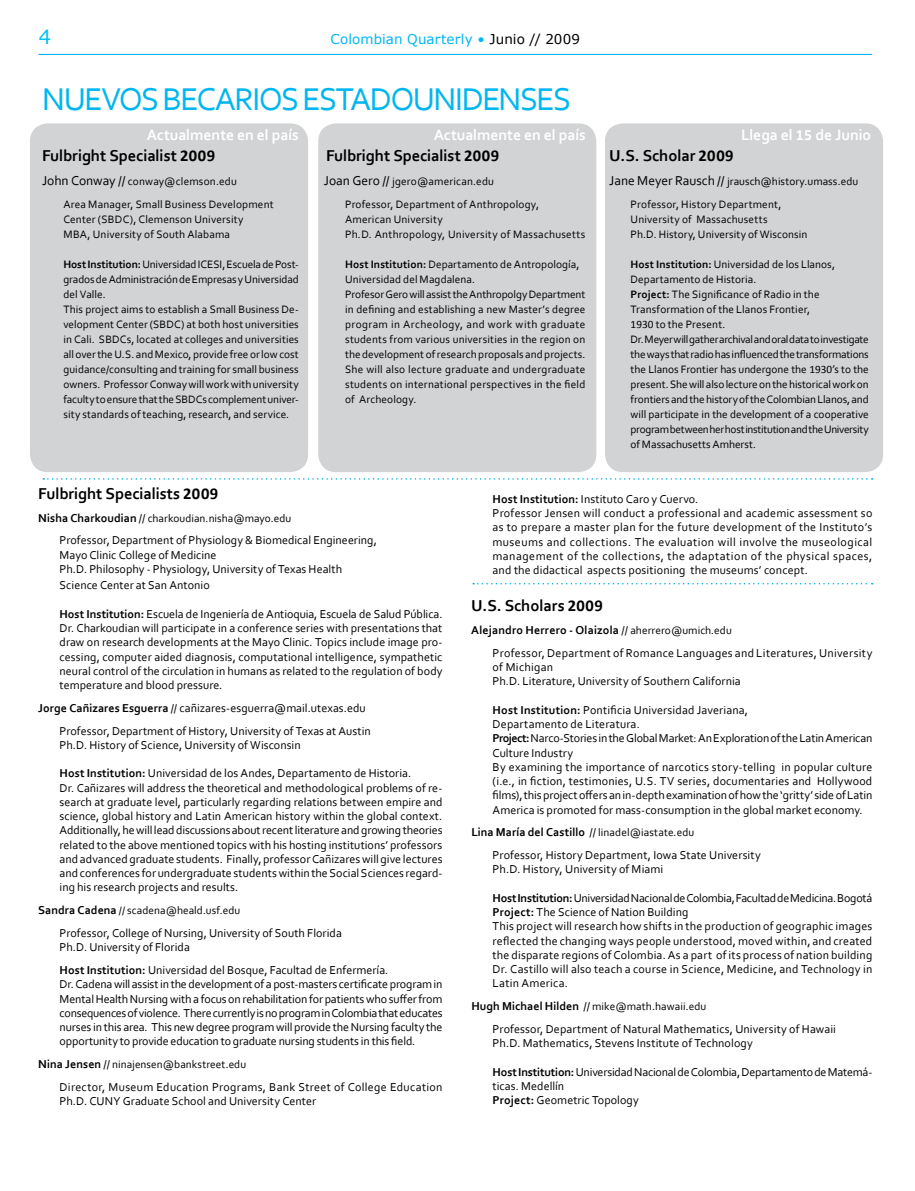
<style>
.page{position:relative;width:915px;height:1191px;background:#fff}
.page>*{position:absolute;margin:0;border:0;box-sizing:border-box;transform-origin:0 0}
.t1{font:33px "Corbel";letter-spacing:-.045em;color:#00b6f1}
.t2{font:19.5px "Verdana";color:#00c2f3}
.t3{font:700 16.5px "Corbel";letter-spacing:-.005em;color:#000}
.t4{font:700 15.75px "Corbel";letter-spacing:-.005em;color:#fff}
.t5{font:13.5px "Verdana";letter-spacing:.005em;color:#00b6f1}
.t6{font:12px/14.2px "Corbel";letter-spacing:.005em;color:#000}
.t7{font:12px/14.2px "Corbel";letter-spacing:.025em;color:#000}
.t8{font:12px/14.2px "Corbel";letter-spacing:-.015em;color:#000}
.t9{font:11.25px/15px "Corbel";letter-spacing:.005em;color:#000}
.s1{color:#000}
.s2{font-family:"Calibri"}
.s3{font-size:13.5px}
.s4{font-weight:700}
.s5{font-weight:700;font-size:12px}
.s6{font-size:12px}
.s7{font-size:11.25px}
</style>
<div class="page">
<hr style="left:39px;top:54px;width:832px;height:1px;background:#00b6f1">
<div style="left:604px;top:123px;width:278px;height:349px;background:#d1d3d4;border-radius:18px"></div>
<div style="left:318px;top:123px;width:278px;height:349px;background:#d1d3d4;border-radius:18px"></div>
<div style="left:30px;top:123px;width:278px;height:349px;background:#d1d3d4;border-radius:18px"></div>
<svg style="left:43px;top:478px;width:829px;height:1px"></svg>
<svg style="left:473px;top:583px;width:399px;height:1px"></svg>
<h2 class="t2" style="left:39px;top:24px;width:14px">4</h2>
<p class="t5" style="left:330px;top:30px;width:251px">Colombian Quarterly • <span class="s1">Junio // 2009</span></p>
<h1 class="t1" style="left:42px;top:78px;width:530px">NUEVOS BECARIOS ESTADOUNI DENSES</h1>
<h3 class="t4" style="left:147px;top:125px;width:153px">Actualmente en el país</h3>
<h3 class="t4" style="left:740px;top:125px;width:132px">Llega el <span class="s2">15</span> de Junio</h3>
<h3 class="t3" style="left:326px;top:145px;width:174px">Fulbright Specialist <span class="s2">2009</span></h3>
<p class="t9" style="left:345px;top:169px;width:195px;line-height:23.5px;text-indent:-21px"><span class="s3">Joan Gero //</span> jgero@american.edu<br>Professor, Department of Anthropology,</p>
<p class="t9" style="left:345px;top:211px;width:242px">American University<br>Ph.D. Anthropology, University of Massachusetts</p>
<p class="t9" style="left:345px;top:256px;width:242px"><span class="s4">Host Institution:</span> Departamento de Antropología, Universidad del Magdalena.<br>Profesor Gero will assist the Anthropolgy Department in defining and establishing a new Master’s degree program in Archeology, and work with graduate students from various universities in the region on the development of research proposals and projects.<br>She will also lecture graduate and undergraduate students on international perspectives in the field of Archeology.</p>
<h3 class="t4" style="left:433px;top:125px;width:153px">Actualmente en el país</h3>
<h3 class="t3" style="left:42px;top:145px;width:174px">Fulbright Specialist <span class="s2">2009</span></h3>
<p class="t9" style="left:63px;top:169px;width:212px;line-height:23.5px;text-indent:-21px"><span class="s3">John Conway //</span> conway@clemson.edu<br>Area Manager, Small Business Development</p>
<p class="t9" style="left:63px;top:211px;width:182px">Center (SBDC), Clemenson University<br>MBA, University of South Alabama</p>
<p class="t9" style="left:63px;top:256px;width:237px"><span class="s4">Host Institution:</span> Universidad I CESI, Escuela de Post&shy;grados de Administración de Empresas y Universidad del Valle.<br>This project aims to establish a Small Business De&shy;velopment Center (SBDC) at both host universities in Cali. SBDCs, located at colleges and universities all over the U.S. and Mexico, provide free or low cost guidance/consulting and training for small business owners. Professor Conway will work with university faculty to ensure that the SBDCs complement univer&shy;sity standards of teaching, research, and service.</p>
<h3 class="t3" style="left:609px;top:145px;width:126px">U.S. Scholar <span class="s2">2009</span></h3>
<p class="t9" style="left:630px;top:169px;width:229px;line-height:23.5px;text-indent:-21px"><span class="s3">Jane Meyer Rausch //</span> jrausch@history.umass.edu<br>Professor, History Department,</p>
<p class="t9" style="left:630px;top:211px;width:178px">University of Massachusetts<br>Ph.D. History, University of Wisconsin</p>
<p class="t9" style="left:630px;top:256px;width:240px"><span class="s4">Host Institution:</span> Universidad de los Llanos, Departamento de Historia.<br><span class="s4">Project:</span> The Significance of Radio in the Transformation of the Llanos Frontier,<br><span class="s2">1930</span> to the Present.<br>Dr. Meyer will gather archival and oral data to investigate the ways that radio has influenced the transformations the Llanos Frontier has undergone the <span class="s2">1930’s</span> to the present. She will also lecture on the historical work on frontiers and the history of the Colombian Llanos, and will participate in the development of a cooperative program between her host institution and the University of Massachusetts Amherst.</p>
<h3 class="t3" style="left:38px;top:483px;width:181px">Fulbright Specialists <span class="s2">2009</span></h3>
<p class="t9" style="left:38px;top:510px;width:254px"><span class="s5">Nisha Charkoudian</span> <span class="s6">//</span> charkoudian.nisha@mayo.edu</p>
<p class="t6" style="left:60px;top:533px;width:319px">Professor, Department of Physiology &amp; Biomedical Engineering,<br>Mayo Clinic College of Medicine<br>Ph.D. Philosophy - Physiology, University of Texas Health</p>
<p class="t6" style="left:60px;top:578px;width:152px">Science Center at San Antonio</p>
<p class="t6" style="left:60px;top:606px;width:384px;text-align:justify"><span class="s4">Host Institution:</span> Escuela de I ngeniería de Antioquia, Escuela de Salud Pública.<br>Dr. Charkoudian will participate in a conference series with presentations that draw on research developments at the Mayo Clinic. Topics include image pro&shy;cessing, computer aided diagnosis, computational intelligence, sympathetic neural control of the circulation in humans as related to the regulation of body temperature and blood pressure.</p>
<p class="t6" style="left:60px;top:696px;width:313px;line-height:22.8px;text-indent:-21px"><span class="s4">Jorge Cañizares Esguerra</span> // cañizares-esguerra@mail.utexas.edu<br>Professor, Department of History, University of Texas at Austin</p>
<p class="t6" style="left:60px;top:737px;width:242px">Ph.D. History of Science, University of Wisconsin</p>
<p class="t6" style="left:60px;top:766px;width:384px"><span class="s4">Host Institution:</span> Universidad de los Andes, Departamento de Historia.<br>Dr. Cañizares will address the theoretical and methodological problems of re&shy;search at graduate level, particularly regarding relations between empire and science, global history and Latin American history within the global context.<br>Additionally, he will lead discussions about recent literature and growing theories related to the above mentioned topics with his hosting institutions’ professors and advanced graduate students. Finally, professor Cañizares will give lectures and conferences for undergraduate students within the Social Sciences regard&shy;ing his research projects and results.</p>
<p class="t9" style="left:38px;top:902px;width:203px"><span class="s5">Sandra Cadena</span> // scadena@heald.usf.edu</p>
<p class="t6" style="left:60px;top:925px;width:284px">Professor, College of Nursing, University of South Florida<br>Ph.D. University of Florida</p>
<p class="t6" style="left:60px;top:962px;width:384px"><span class="s4">Host Institution:</span> Universidad del Bosque, Facultad de Enfermería.<br>Dr. Cadena will assist in the development of a post-masters certificate program in Mental Health Nursing with a focus on rehabilitation for patients who suffer from consequences of violence. There currently is no program in Colombia that educates nurses in this area. This new degree program will provide the Nursing faculty the opportunity to provide education to graduate nursing students in this field.</p>
<p class="t9" style="left:38px;top:1056px;width:209px"><span class="s5">Nina Jensen</span> <span class="s6">//</span> ninajensen@bankstreet.edu</p>
<p class="t6" style="left:60px;top:1079px;width:384px">Director, Museum Education Programs, Bank Street of College Education<br>Ph.D. CUNY Graduate School and University Center</p>
<p class="t7" style="left:492px;top:491px;width:381px"><span class="s4">Host Institution:</span> I nstituto Caro y Cuervo.<br>Professor Jensen will conduct a professional and academic assessment so as to prepare a master plan for the future development of the I nstituto’s museums and collections. The evaluation will involve the museological management of the collections, the adaptation of the physical spaces, and the didactical aspects positioning the museums’ concept.</p>
<h3 class="t3" style="left:471px;top:595px;width:133px">U.S. Scholars <span class="s2">2009</span></h3>
<p class="t6" style="left:492px;top:618px;width:381px;line-height:22.8px;text-indent:-21px"><span class="s4">Alejandro Herrero - Olaizola</span> // <span class="s7">aherrero@umich.edu<br></span>Professor, Department of Romance Languages and Literatures, University</p>
<p class="t6" style="left:492px;top:659px;width:249px">of Michigan<br>Ph.D. Literature, University of Southern California</p>
<p class="t6" style="left:492px;top:702px;width:381px"><span class="s4">Host Institution:</span> Pontificia Universidad Javeriana,<br>Departamento de Literatura.<br><span class="s4">Project:</span> Narco-Stories in the Global Market: An Exploration of the Latin American Culture I ndustry<br>By examining the importance of narcotics story-telling in popular culture (i.e., in fiction, testimonies, U.S. TV series, documentaries and Hollywood films), this project offers an in-depth examination of how the ‘gritty’ side of Latin America is promoted for mass-consumption in the global market economy.</p>
<p class="t6" style="left:492px;top:820px;width:270px;line-height:22.8px;text-indent:-21px"><span class="s4">Lina María del Castillo</span> // <span class="s7">linadel@iastate.edu<br></span>Professor, History Department, I owa State University</p>
<p class="t6" style="left:492px;top:862px;width:172px">Ph.D. History, University of Miami</p>
<p class="t6" style="left:492px;top:890px;width:381px"><span class="s4">Host Institution:</span> Universidad Nacional de Colombia, Facultad de Medicina. Bogotá <span class="s4">Project:</span> The Science of Nation Building<br>This project will research how shifts in the production of geographic images reflected the changing ways people understood, moved within, and created the disparate regions of Colombia. As a part of its process of nation building Dr. Castillo will also teach a course in Science, Medicine, and Technology in Latin America.</p>
<p class="t9" style="left:471px;top:998px;width:236px"><span class="s5">Hugh Michael Hilden</span> <span class="s6">//</span> mike@math.hawaii.edu</p>
<p class="t6" style="left:492px;top:1021px;width:345px">Professor, Department of Natural Mathematics, University of Hawaii<br>Ph.D. Mathematics, Stevens I nstitute of Technology</p>
<p class="t8" style="left:492px;top:1064px;width:381px"><span class="s4">Host Institution:</span> Universidad Nacional de Colombia, Departamento de Matemá&shy;ticas. Medellín<br><span class="s4">Project:</span> Geometric Topology</p>
</div>
